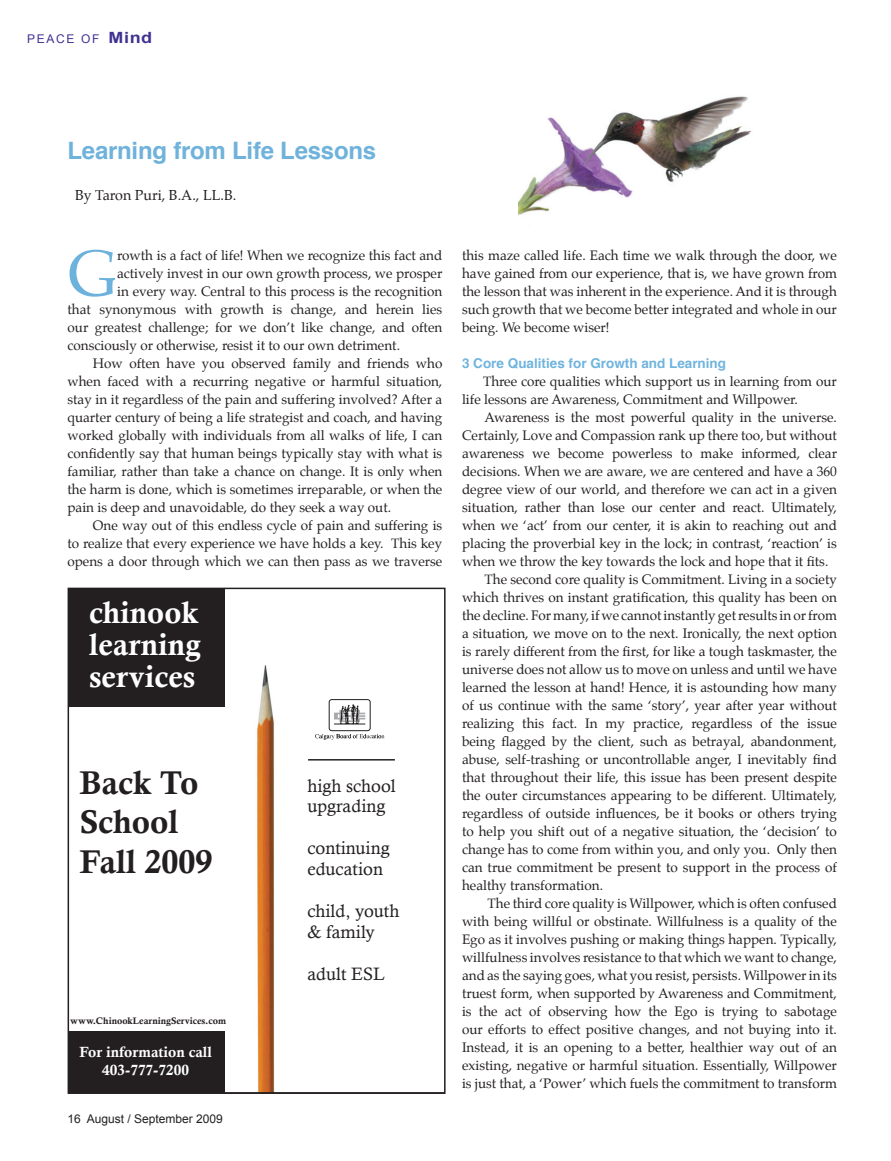
<style>
.page{position:relative;width:891px;height:1161px;background:#fff}
.page>*{position:absolute;margin:0;border:0;box-sizing:border-box;transform-origin:0 0}
.t1{font:65.1px "Palatino";color:#6cb2dc}
.t2{font:32.85px/39.5px "Calis MT Bol";color:#231f20}
.t3{font:30.6px/31.7px "Calis MT Bol";color:#fff;text-align:justify}
.t4{font:700 24px "Helvetica";letter-spacing:-.01em;color:#6fb2db}
.t5{font:18px/21px "Calisto";color:#231f20}
.t6{font:14.7px/17.7px "Calis MT Bol";color:#fff;text-align:center}
.t7{font:14.25px "Palatino";color:#231f20}
.t8{font:13.5px/18px "Palatino";color:#231f20;text-align:justify}
.t9{font:700 13.5px "Helvetica";color:#70b4de}
.t10{font:12px "Arial";color:#231f20}
.t11{font:12px "Arial";letter-spacing:.14em;color:#3f3293}
.t12{font:9.45px "Calis MT Bol";color:#231f20}
.s1{font-weight:700;font-size:15.45px}
</style>
<div class="page">
<svg style="left:71px;top:665px;width:314px;height:426px"></svg>
<div style="left:329px;top:700px;width:41px;height:31px;background:#fff;border-radius:3px"></div>
<div style="left:329px;top:699px;width:42px;height:32px;border:1px solid #231f20;border-radius:3px"></div>
<svg style="left:315px;top:734px;width:69px;height:6px"></svg>
<hr style="left:334px;top:724px;width:31px;height:1px;background:#231f20">
<svg style="left:334px;top:704px;width:31px;height:20px"></svg>
<div style="left:68px;top:588px;width:157px;height:118px;background:#231f20"></div>
<div style="left:68px;top:1031px;width:157px;height:62px;background:#231f20"></div>
<hr style="left:308px;top:759px;width:87px;height:2px;background:#231f20">
<div style="left:68px;top:588px;width:378px;height:506px;border:2px solid #231f20"></div>
<img style="left:519px;top:96px;width:233px;height:119px">
<p class="t11" style="left:27px;top:32px;width:127px">PEACE OF <span class="s1">Mind</span></p>
<p class="t4" style="left:67px;top:129px;width:310px">Learning from Life Lessons</p>
<p class="t7" style="left:75px;top:184px;width:163px">By Taron Puri, B.A., LL.B.</p>
<p class="t1" style="left:67px;top:219px;width:51px">G</p>
<p class="t8" style="left:117px;top:246px;width:327px">rowth is a fact of life! When we recognize this fact and</p>
<p class="t8" style="left:117px;top:264px;width:327px">actively invest in our own growth process, we prosper</p>
<p class="t8" style="left:117px;top:282px;width:327px">in every way. Central to this process is the recognition</p>
<p class="t8" style="left:67px;top:300px;width:376px">that synonymous with growth is change, and herein lies</p>
<p class="t8" style="left:67px;top:318px;width:376px">our greatest challenge; for we don’t like change, and often</p>
<p class="t8" style="left:67px;top:336px;width:334px">consciously or otherwise, resist it to our own detriment.</p>
<p class="t8" style="left:67px;top:354px;width:376px;text-indent:26px">How often have you observed family and friends who when faced with a recurring negative or harmful situation, stay in it regardless of the pain and suffering involved? After a quarter century of being a life strategist and coach, and having worked globally with individuals from all walks of life, I can confidently say that human beings typically stay with what is familiar, rather than take a chance on change. It is only when the harm is done, which is sometimes irreparable, or when the pain is deep and unavoidable, do they seek a way out.</p>
<p class="t8" style="left:67px;top:516px;width:376px;text-indent:26px">One way out of this endless cycle of pain and suffering is to realize that every experience we have holds a key. This key opens a door through which we can then pass as we traverse</p>
<p class="t3" style="left:89px;top:597px;width:114px">chinook learning services</p>
<p class="t2" style="left:80px;top:763px;width:134px">Back To<br>School<br>Fall 2009</p>
<p class="t5" style="left:307px;top:775px;width:90px">high school upgrading</p>
<p class="t5" style="left:307px;top:837px;width:84px">continuing education</p>
<p class="t5" style="left:307px;top:900px;width:94px">child, youth &amp; family</p>
<p class="t5" style="left:307px;top:963px;width:79px">adult ESL</p>
<p class="t12" style="left:70px;top:1015px;width:157px">www.ChinookLearningServices.com</p>
<p class="t6" style="left:79px;top:1043px;width:134px">For information call<br>403-777-7200</p>
<p class="t10" style="left:67px;top:1112px;width:157px">16 August / September 2009</p>
<p class="t8" style="left:462px;top:246px;width:376px">this maze called life. Each time we walk through the door, we have gained from our experience, that is, we have grown from the lesson that was inherent in the experience. And it is through such growth that we become better integrated and whole in our being. We become wiser!</p>
<p class="t9" style="left:462px;top:351px;width:266px">3 Core Qualities for Growth and Learning</p>
<p class="t8" style="left:462px;top:372px;width:376px;text-indent:21px">Three core qualities which support us in learning from our life lessons are Awareness, Commitment and Willpower.</p>
<p class="t8" style="left:462px;top:408px;width:376px;text-indent:22px">Awareness is the most powerful quality in the universe.<br>Certainly, Love and Compassion rank up there too, but without awareness we become powerless to make informed, clear decisions. When we are aware, we are centered and have a 360 degree view of our world, and therefore we can act in a given situation, rather than lose our center and react. Ultimately, when we ‘act’ from our center, it is akin to reaching out and placing the proverbial key in the lock; in contrast, ‘reaction’ is when we throw the key towards the lock and hope that it fits.</p>
<p class="t8" style="left:462px;top:570px;width:376px;text-indent:22px">The second core quality is Commitment. Living in a society which thrives on instant gratification, this quality has been on the decline. For many, if we cannot instantly get results in or from a situation, we move on to the next. Ironically, the next option is rarely different from the first, for like a tough taskmaster, the universe does not allow us to move on unless and until we have learned the lesson at hand! Hence, it is astounding how many of us continue with the same ‘story’, year after year without realizing this fact. In my practice, regardless of the issue being flagged by the client, such as betrayal, abandonment, abuse, self-trashing or uncontrollable anger, I inevitably find that throughout their life, this issue has been present despite the outer circumstances appearing to be different. Ultimately, regardless of outside influences, be it books or others trying to help you shift out of a negative situation, the ‘decision’ to change has to come from within you, and only you. Only then can true commitment be present to support in the process of healthy transformation.</p>
<p class="t8" style="left:462px;top:894px;width:376px;text-indent:26px">The third core quality is Willpower, which is often confused with being willful or obstinate. Willfulness is a quality of the Ego as it involves pushing or making things happen. Typically, willfulness involves resistance to that which we want to change, and as the saying goes, what you resist, persists. Willpower in its truest form, when supported by Awareness and Commitment, is the act of observing how the Ego is trying to sabotage our efforts to effect positive changes, and not buying into it.<br>Instead, it is an opening to a better, healthier way out of an existing, negative or harmful situation. Essentially, Willpower is just that, a ‘Power’ which fuels the commitment to transform</p>
</div>
